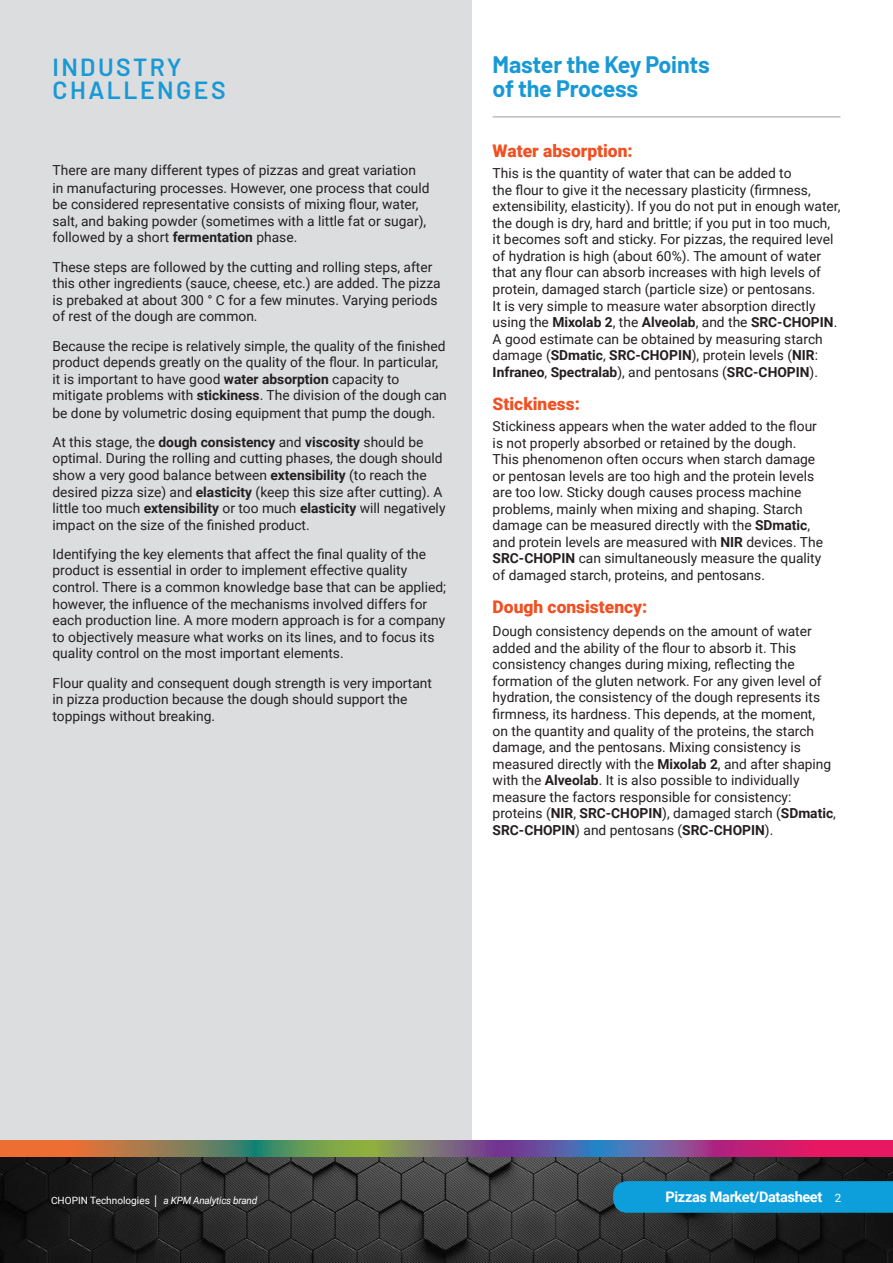
<style>
.page{position:relative;width:893px;height:1263px;background:#fff}
.page>*{position:absolute;margin:0;border:0;box-sizing:border-box;transform-origin:0 0}
.t1{font:600 24.75px "Barlow";letter-spacing:.1em;color:#1899d6}
.t2{font:700 23.25px "Barlow";letter-spacing:-.01em;color:#1899d6}
.t3{font:900 17.4px "Roboto";color:#f05022}
.t4{font:700 14.55px "Roboto";letter-spacing:-.025em;color:#fff}
.t5{font:13.8px/16.5px "Roboto";color:#231f20}
.t6{font:10.05px "Roboto";color:#fff}
.s1{font-weight:700}
.s2{font-size:15.6px}
.s3{font-style:italic}
.s4{font-weight:400;font-size:11.55px}
</style>
<div class="page">
<div style="left:0;top:0;width:472px;height:1179px;background:#dcdddf"></div>
<img style="left:0;top:1156px;width:893px;height:107px">
<svg style="left:0;top:1141px;width:893px;height:15px;background:#93636d"></svg>
<hr style="left:493px;top:116px;width:347px;height:2px;background:#bcbdc0">
<svg style="left:613px;top:1181px;width:280px;height:32px;background:#0c9cd7"></svg>
<p class="t1" style="left:53px;top:49px;width:131px">INDUSTRY</p>
<p class="t1" style="left:53px;top:72px;width:175px">CHALLENGES</p>
<p class="t5" style="left:53px;top:161px;width:379px">There are many different types of pizzas and great variation in manufacturing processes. However, one process that could be considered representative consists of mixing flour, water, salt, and baking powder (sometimes with a little fat or sugar), followed by a short <span class="s1">fermentation</span> phase.</p>
<p class="t5" style="left:53px;top:258px;width:390px">These steps are followed by the cutting and rolling steps, after this other ingredients (sauce, cheese, etc.) are added. The pizza is prebaked at about 300 ° C for a few minutes. Varying periods of rest of the dough are common.</p>
<p class="t5" style="left:53px;top:337px;width:396px">Because the recipe is relatively simple, the quality of the finished product depends greatly on the quality of the flour. In particular, it is important to have good <span class="s1">water absorption</span> capacity to mitigate problems with <span class="s1">stickiness</span>. The division of the dough can be done by volumetric dosing equipment that pump the dough.</p>
<p class="t5" style="left:52px;top:433px;width:395px">At this stage, the <span class="s1">dough consistency</span> and <span class="s1">viscosity</span> should be optimal. During the rolling and cutting phases, the dough should show a very good balance between <span class="s1">extensibility</span> (to reach the desired pizza size) and <span class="s1">elasticity</span> (keep this size after cutting). A little too much <span class="s1">extensibility</span> or too much <span class="s1">elasticity</span> will negatively impact on the size of the finished product.</p>
<p class="t5" style="left:52px;top:545px;width:395px">Identifying the key elements that affect the final quality of the product is essential in order to implement effective quality control. There is a common knowledge base that can be applied; however, the influence of the mechanisms involved differs for each production line. A more modern approach is for a company to objectively measure what works on its lines, and to focus its quality control on the most important elements.</p>
<p class="t5" style="left:52px;top:674px;width:381px">Flour quality and consequent dough strength is very important in pizza production because the dough should support the toppings without breaking.</p>
<p class="t2" style="left:493px;top:48px;width:219px">Master the Key Points</p>
<p class="t2" style="left:493px;top:71px;width:147px">of the Process</p>
<p class="t3" style="left:493px;top:138px;width:142px">Water absorption:</p>
<p class="t5" style="left:493px;top:164px;width:349px">This is the quantity of water that can be added to<br>the flour to give it the necessary plasticity (firmness, extensibility, elasticity). If you do not put in enough water, the dough is dry, hard and brittle; if you put in too much, it becomes soft and sticky. For pizzas, the required level of hydration is high (about 60%). The amount of water that any flour can absorb increases with high levels of protein, damaged starch (particle size) or pentosans.<br>It is very simple to measure water absorption directly using the <span class="s1">Mixolab 2</span>, the <span class="s1">Alveolab</span>, and the <span class="s1">SRC-CHOPIN</span>.<br>A good estimate can be obtained by measuring starch damage (<span class="s1">SDmatic</span>, <span class="s1">SRC-CHOPIN</span>), protein levels (<span class="s1">NIR</span>:<br><span class="s1">Infraneo</span>, <span class="s1">Spectralab</span>), and pentosans (<span class="s1">SRC-CHOPIN</span>).</p>
<p class="t3" style="left:493px;top:391px;width:89px">Stickiness:</p>
<p class="t5" style="left:493px;top:417px;width:332px">Stickiness appears when the water added to the flour is not properly absorbed or retained by the dough.<br>This phenomenon often occurs when starch damage or pentosan levels are too high and the protein levels are too low. Sticky dough causes process machine problems, mainly when mixing and shaping. Starch damage can be measured directly with the <span class="s1">SDmatic</span>, and protein levels are measured with <span class="s1">NIR</span> devices. The <span class="s1">SRC-CHOPIN</span> can simultaneously measure the quality of damaged starch, proteins, and pentosans.</p>
<p class="t3" style="left:493px;top:594px;width:156px">Dough consistency:</p>
<p class="t5" style="left:493px;top:622px;width:345px">Dough consistency depends on the amount of water added and the ability of the flour to absorb it. This consistency changes during mixing, reflecting the formation of the gluten network. For any given level of hydration, the consistency of the dough represents its firmness, its hardness. This depends, at the moment,<br>on the quantity and quality of the proteins, the starch damage, and the pentosans. Mixing consistency is measured directly with the <span class="s1">Mixolab 2</span>, and after shaping with the <span class="s1">Alveolab</span>. It is also possible to individually measure the factors responsible for consistency: proteins (<span class="s1">NIR</span>, <span class="s1">SRC-CHOPIN</span>), damaged starch (<span class="s1">SDmatic</span>, <span class="s1">SRC-CHOPIN</span>) and pentosans (<span class="s1">SRC-CHOPIN</span>).</p>
<p class="t6" style="left:51px;top:1194px;width:208px">CHOPIN Technologies <span class="s2">l</span> <span class="s3">a KPM Analytics brand</span></p>
<p class="t4" style="left:665px;top:1186px;width:177px">Pizzas Market/Datasheet <span class="s4">2</span></p>
</div>
